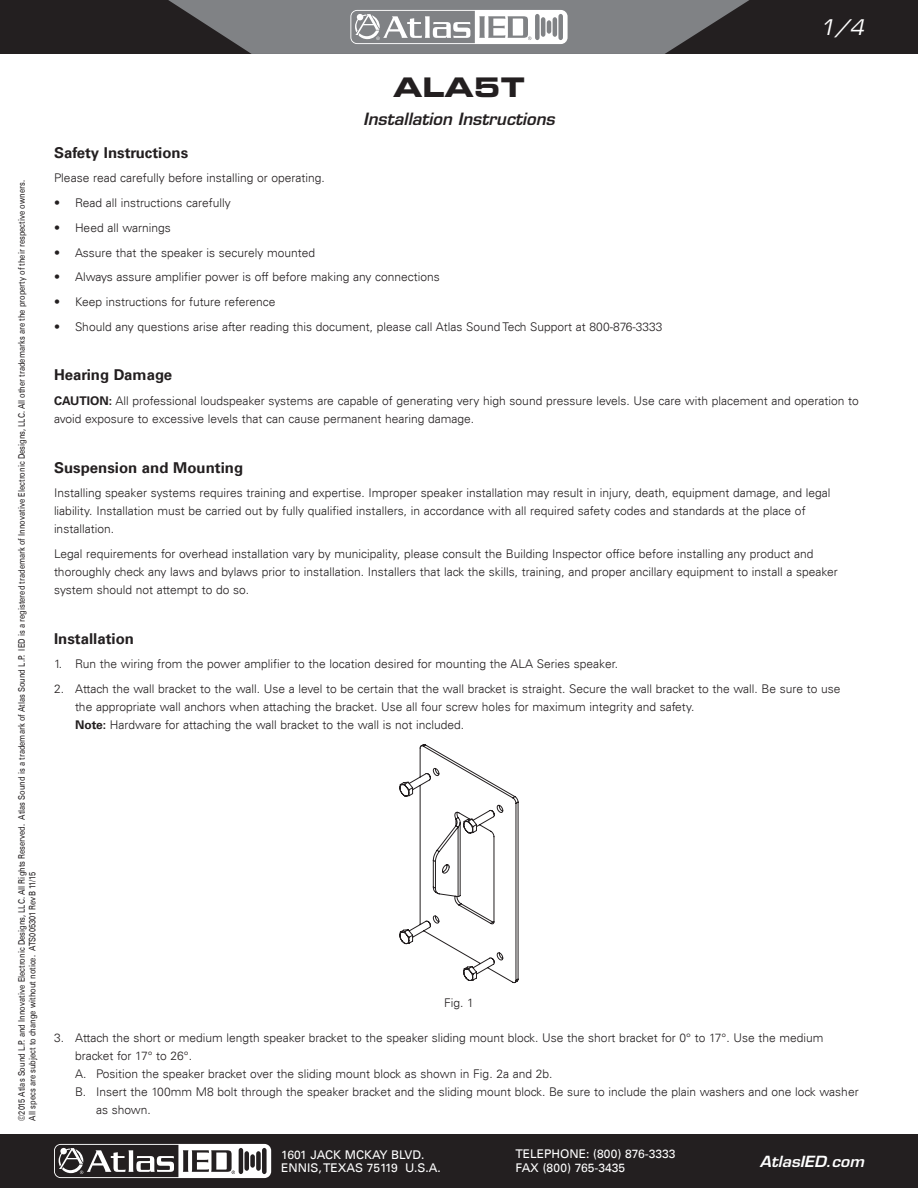
<style>
.page{position:relative;width:918px;height:1188px;background:#fff}
.page>*{position:absolute;margin:0;border:0;box-sizing:border-box;transform-origin:0 0}
.t1{font:27px "Eurostile LT Std Bold Ex 2";color:#231f20}
.t2{font:italic 21px "Eurostile LT Std";color:#fff}
.t3{font:italic 600 16.5px "Eurostile LT Std";color:#231f20}
.t4{font:700 15px "Univers LT";color:#231f20}
.t5{font:italic 600 15px "Eurostile LT Std";color:#fff;scale:1.05 1}
.t6{font:300 12px/18px "Univers LT";color:#231f20}
.t7{font:12px/13.5px "Univers LT";color:#fff}
.t8{font:9px/10.8px "Univers LT";color:#231f20;scale:.83 1}
.s1{font-weight:700}
</style>
<div class="page">
<div style="left:0;top:0;width:918px;height:54px;background:#231f20"></div>
<div style="left:0;top:1134px;width:918px;height:54px;background:#231f20"></div>
<svg style="left:168px;top:0;width:581px;height:54px;background:#808184"></svg>
<svg style="left:54px;top:1144px;width:217px;height:34px"></svg>
<svg style="left:400px;top:744px;width:118px;height:239px"></svg>
<p class="t8" style="left:16px;top:1120px;width:1134px;rotate:-90deg">©2015 Atlas Sound L.P. and Innovative Electronic Designs, LLC. All Rights Reserved. Atlas Sound is a trademark of Atlas Sound L.P. IED is a registered trademark of Innovative Electronic Designs, LLC. All other trademarks are the property of their respective owners.<br>All specs are subject to change without notice. ATS005301 RevB 11/15</p>
<h1 class="t1" style="left:393px;top:68px;width:133px">ALA5T</h1>
<h3 class="t3" style="left:363px;top:109px;width:193px">Installation Instructions</h3>
<h2 class="t2" style="left:820px;top:15px;width:46px">1/4</h2>
<p class="t4" style="left:54px;top:144px;width:136px">Safety Instructions</p>
<p class="t6" style="left:54px;top:169px;width:272px">Please read carefully before installing or operating.</p>
<p class="t6" style="left:54px;top:194px;width:178px">• Read all instructions carefully</p>
<p class="t6" style="left:54px;top:219px;width:118px">• Heed all warnings</p>
<p class="t6" style="left:54px;top:243px;width:263px">• Assure that the speaker is securely mounted</p>
<p class="t6" style="left:54px;top:268px;width:387px">• Always assure amplifier power is off before making any connections</p>
<p class="t6" style="left:54px;top:293px;width:223px">• Keep instructions for future reference</p>
<p class="t6" style="left:54px;top:318px;width:610px">• Should any questions arise after reading this document, please call Atlas Sound Tech Support at 800-876-3333</p>
<p class="t4" style="left:54px;top:366px;width:120px">Hearing Damage</p>
<p class="t6" style="left:54px;top:392px;width:806px"><span class="s1">CAUTION:</span> All professional loudspeaker systems are capable of generating very high sound pressure levels. Use care with placement and operation to avoid exposure to excessive levels that can cause permanent hearing damage.</p>
<p class="t4" style="left:54px;top:459px;width:191px">Suspension and Mounting</p>
<p class="t6" style="left:54px;top:484px;width:778px">Installing speaker systems requires training and expertise. Improper speaker installation may result in injury, death, equipment damage, and legal liability. Installation must be carried out by fully qualified installers, in accordance with all required safety codes and standards at the place of installation.</p>
<p class="t6" style="left:54px;top:545px;width:785px">Legal requirements for overhead installation vary by municipality, please consult the Building Inspector office before installing any product and thoroughly check any laws and bylaws prior to installation. Installers that lack the skills, training, and proper ancillary equipment to install a speaker system should not attempt to do so.</p>
<p class="t4" style="left:54px;top:630px;width:82px">Installation</p>
<p class="t6" style="left:54px;top:655px;width:566px">1. Run the wiring from the power amplifier to the location desired for mounting the ALA Series speaker.</p>
<p class="t6" style="left:75px;top:680px;width:767px;text-indent:-21px">2. Attach the wall bracket to the wall. Use a level to be certain that the wall bracket is straight. Secure the wall bracket to the wall. Be sure to use the appropriate wall anchors when attaching the bracket. Use all four screw holes for maximum integrity and safety.<br><span class="s1">Note:</span> Hardware for attaching the wall bracket to the wall is not included.</p>
<p class="t6" style="left:444px;top:994px;width:31px">Fig. 1</p>
<p class="t6" style="left:54px;top:1029px;width:771px">3. Attach the short or medium length speaker bracket to the speaker sliding mount block. Use the short bracket for 0° to 17°. Use the medium</p>
<p class="t6" style="left:75px;top:1047px;width:119px">bracket for 17° to 26°.</p>
<p class="t6" style="left:75px;top:1065px;width:479px">A. Position the speaker bracket over the sliding mount block as shown in Fig. 2a and 2b.</p>
<p class="t6" style="left:75px;top:1083px;width:785px">B. Insert the 100mm M8 bolt through the speaker bracket and the sliding mount block. Be sure to include the plain washers and one lock washer</p>
<p class="t6" style="left:96px;top:1101px;width:56px">as shown.</p>
<p class="t7" style="left:281px;top:1148px;width:161px">1601 JACK MCKAY BLVD.<br>ENNIS, TEXAS 75119 U.S.A.</p>
<p class="t7" style="left:515px;top:1147px;width:162px">TELEPHONE: (800) 876-3333<br>FAX (800) 765-3435</p>
<p class="t5" style="left:760px;top:1152px;width:101px">AtlasIED.com</p>
</div>
